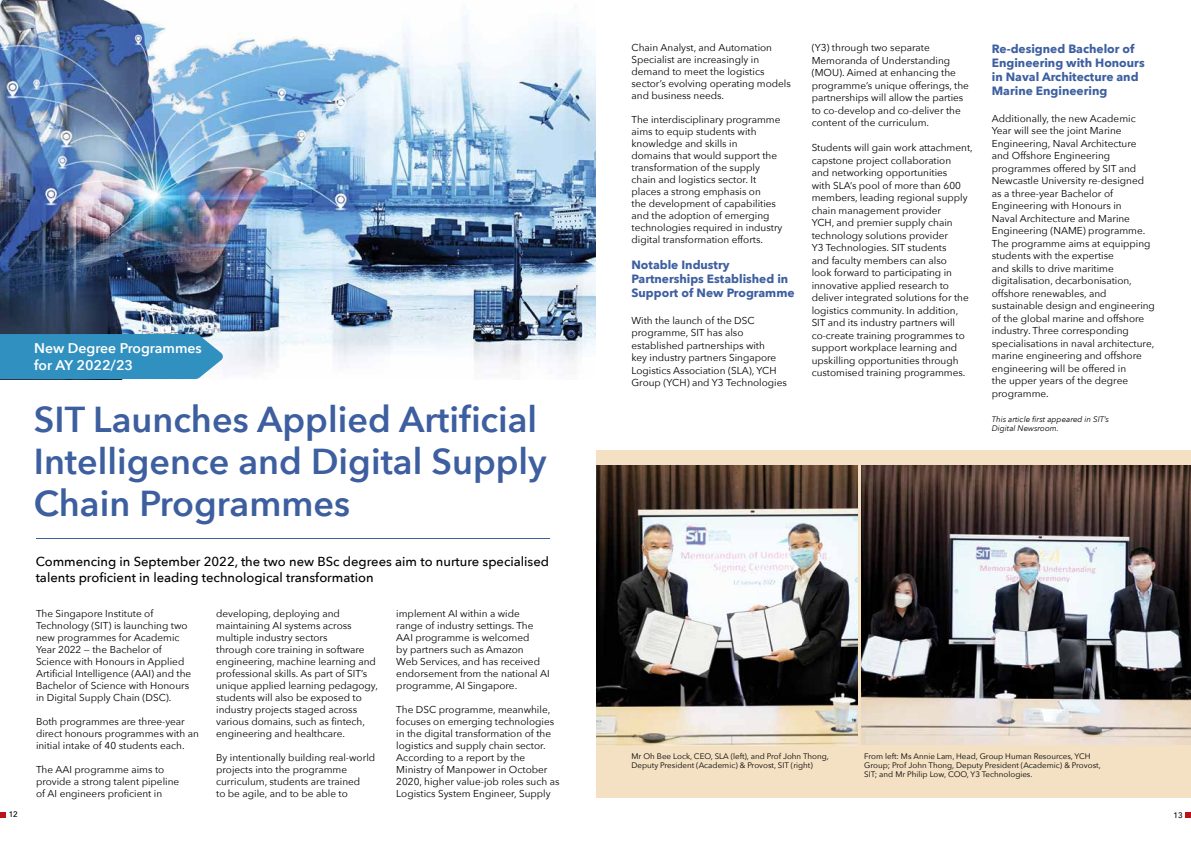
<style>
.page{position:relative;width:1191px;height:842px;background:#fff}
.page>*{position:absolute;margin:0;border:0;box-sizing:border-box;transform-origin:0 0}
.t1{font:600 36px/42px "Avenir Next";color:#3d5fa0}
.t2{font:600 14px/16.8px "Avenir Next";color:#fff}
.t3{font:500 13px/15.6px "Avenir Next";color:#000}
.t4{font:700 12px/14px "Avenir Next";color:#3d5fa0}
.t5{font:10px/12px "Avenir Next";color:#000}
.t6{font:8px/9px "Avenir Next";color:#000}
.t7{font:italic 8px/9.6px "Avenir Next";color:#000}
.t8{font:500 8px "Avenir";color:#000}
</style>
<div class="page">
<svg style="left:0;top:812px;width:6px;height:5px"></svg>
<svg style="left:1185px;top:812px;width:6px;height:5px"></svg>
<div style="left:596px;top:450px;width:595px;height:347px;background:#f4e1c3"></div>
<img style="left:861px;top:465px;width:330px;height:279px">
<img style="left:0;top:0;width:595px;height:369px">
<hr style="left:36px;top:538px;width:513px;height:1px;background:#3d5fa0">
<img style="left:596px;top:465px;width:261px;height:280px">
<div style="left:0;top:334px;width:223px;height:45px;background:#3090c0"></div>
<h2 class="t2" style="left:34px;top:339px;width:169px">New Degree Programmes for AY 2022/23</h2>
<h1 class="t1" style="left:34px;top:398px;width:514px">SIT Launches Applied Artificial<br>Intelligence and Digital Supply<br>Chain Programmes</h1>
<h3 class="t3" style="left:36px;top:554px;width:515px">Commencing in September 2022, the two new BSc degrees aim to nurture specialised talents proficient in leading technological transformation</h3>
<p class="t5" style="left:36px;top:607px;width:157px">The Singapore Institute of<br>Technology (SIT) is launching two new programmes for Academic<br>Year 2022 — the Bachelor of<br>Science with Honours in Applied<br>Artificial Intelligence (AAI) and the<br>Bachelor of Science with Honours in Digital Supply Chain (DSC).</p>
<p class="t5" style="left:36px;top:715px;width:164px">Both programmes are three-year direct honours programmes with an initial intake of 40 students each.</p>
<p class="t5" style="left:36px;top:763px;width:145px">The AAI programme aims to provide a strong talent pipeline of AI engineers proficient in</p>
<p class="t5" style="left:216px;top:607px;width:163px">developing, deploying and maintaining AI systems across multiple industry sectors<br>through core training in software engineering, machine learning and professional skills. As part of SIT’s unique applied learning pedagogy, students will also be exposed to industry projects staged across various domains, such as fintech, engineering and healthcare.</p>
<p class="t5" style="left:216px;top:751px;width:160px">By intentionally building real-world projects into the programme curriculum, students are trained<br>to be agile, and to be able to</p>
<p class="t5" style="left:396px;top:607px;width:155px">implement AI within a wide<br>range of industry settings. The<br>AAI programme is welcomed<br>by partners such as Amazon<br>Web Services, and has received endorsement from the national AI programme, AI Singapore.</p>
<p class="t5" style="left:396px;top:703px;width:165px">The DSC programme, meanwhile, focuses on emerging technologies in the digital transformation of the logistics and supply chain sector.<br>According to a report by the Ministry of Manpower in October 2020, higher value-job roles such as Logistics System Engineer, Supply</p>
<p class="t5" style="left:631px;top:41px;width:161px">Chain Analyst, and Automation<br>Specialist are increasingly in demand to meet the logistics sector’s evolving operating models and business needs.</p>
<p class="t5" style="left:631px;top:113px;width:152px">The interdisciplinary programme aims to equip students with knowledge and skills in<br>domains that would support the transformation of the supply chain and logistics sector. It places a strong emphasis on<br>the development of capabilities and the adoption of emerging technologies required in industry digital transformation efforts.</p>
<p class="t4" style="left:631px;top:258px;width:165px">Notable Industry<br>Partnerships Established in<br>Support of New Programme</p>
<p class="t5" style="left:631px;top:313px;width:157px;line-height:12.5px">With the launch of the DSC programme, SIT has also established partnerships with<br>key industry partners Singapore<br>Logistics Association (SLA), YCH<br>Group (YCH) and Y3 Technologies</p>
<p class="t5" style="left:811px;top:41px;width:159px;line-height:12.5px">(Y3) through two separate<br>Memoranda of Understanding (MOU). Aimed at enhancing the programme’s unique offerings, the partnerships will allow the parties to co-develop and co-deliver the content of the curriculum.</p>
<p class="t5" style="left:811px;top:141px;width:163px;line-height:12.5px">Students will gain work attachment, capstone project collaboration<br>and networking opportunities<br>with SLA’s pool of more than 600 members, leading regional supply chain management provider<br>YCH, and premier supply chain technology solutions provider<br>Y3 Technologies. SIT students<br>and faculty members can also<br>look forward to participating in innovative applied research to deliver integrated solutions for the logistics community. In addition,<br>SIT and its industry partners will co-create training programmes to support workplace learning and upskilling opportunities through customised training programmes.</p>
<p class="t4" style="left:991px;top:42px;width:154px">Re-designed Bachelor of<br>Engineering with Honours in Naval Architecture and<br>Marine Engineering</p>
<p class="t5" style="left:991px;top:111px;width:165px;line-height:12.5px">Additionally, the new Academic<br>Year will see the joint Marine<br>Engineering, Naval Architecture and Offshore Engineering programmes offered by SIT and<br>Newcastle University re-designed as a three-year Bachelor of<br>Engineering with Honours in<br>Naval Architecture and Marine<br>Engineering (NAME) programme.<br>The programme aims at equipping students with the expertise<br>and skills to drive maritime digitalisation, decarbonisation, offshore renewables, and sustainable design and engineering of the global marine and offshore industry. Three corresponding specialisations in naval architecture, marine engineering and offshore engineering will be offered in<br>the upper years of the degree programme.</p>
<p class="t7" style="left:991px;top:414px;width:119px">This article first appeared in SIT’s<br>Digital Newsroom.</p>
<p class="t6" style="left:631px;top:751px;width:199px">Mr Oh Bee Lock, CEO, SLA (left), and Prof John Thong,<br>Deputy President (Academic) &amp; Provost, SIT (right)</p>
<p class="t6" style="left:864px;top:751px;width:238px">From left: Ms Annie Lam, Head, Group Human Resources, YCH<br>Group; Prof John Thong, Deputy President (Academic) &amp; Provost,<br>SIT; and Mr Philip Low, COO, Y3 Technologies.</p>
<p class="t8" style="left:9px;top:808px;width:10px">12</p>
<p class="t8" style="left:1173px;top:808px;width:10px">13</p>
</div>
